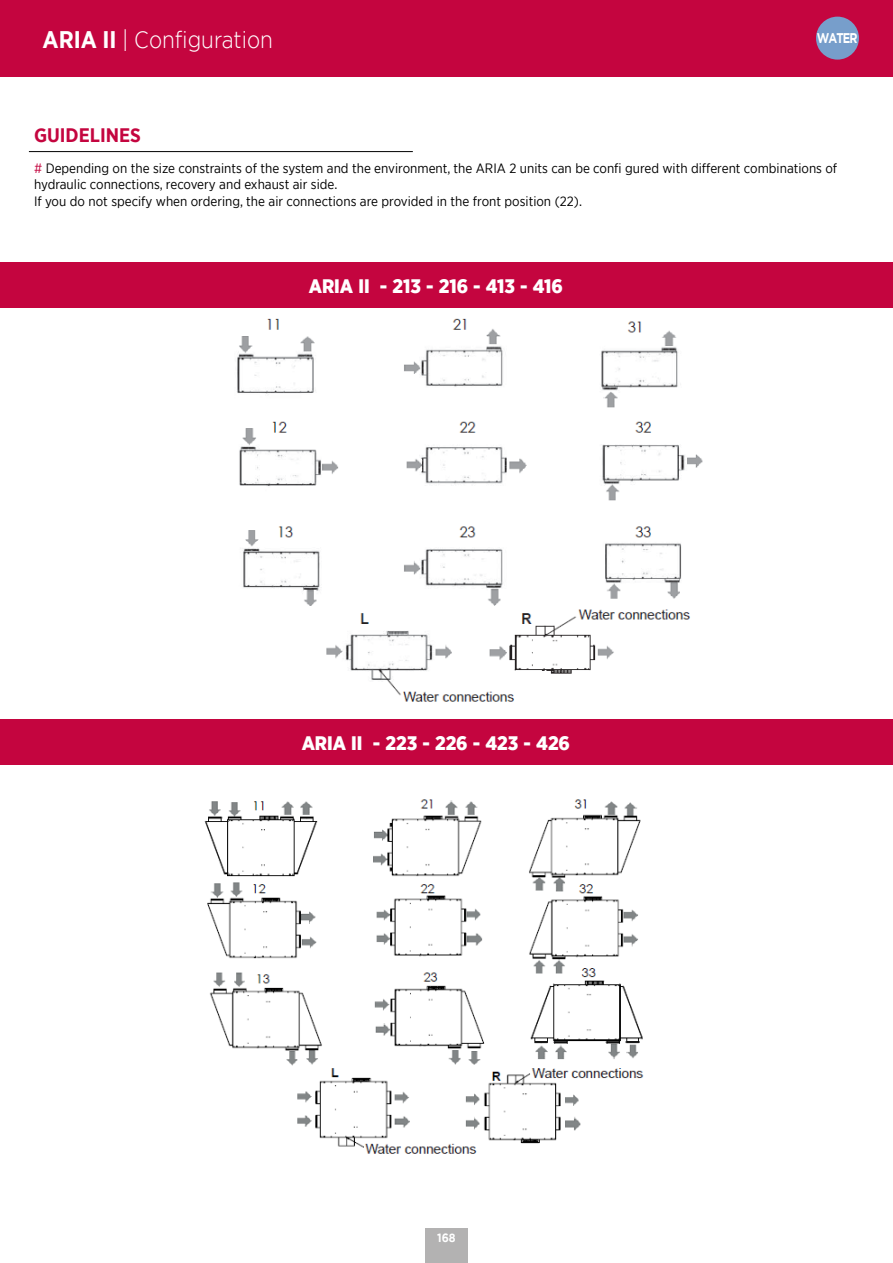
<style>
.page{position:relative;width:893px;height:1263px;background:#fff}
.page>*{position:absolute;margin:0;border:0;box-sizing:border-box;transform-origin:0 0}
.t1{font:300 24px "Gotham Narrow";color:#fff}
.t2{font:900 19.5px "Gotham Narrow";color:#fff}
.t3{font:700 19.5px "Gotham Narrow";color:#c4053f}
.t4{font:700 14.1px "Gotham";letter-spacing:-.08em;color:#fff;scale:.8 1}
.t5{font:13.5px/16.2px "Gotham Narrow";color:#000}
.t6{font:700 12px "Gotham";color:#fff;scale:.9 1}
.s1{font-weight:700}
.s2{color:#c4053f}
</style>
<div class="page">
<div style="left:0;top:0;width:893px;height:77px;background:#c4053f"></div>
<div style="left:816px;top:17px;width:43px;height:43px;background:#779ecb;border-radius:50%"></div>
<div style="left:425px;top:1229px;width:43px;height:34px;background:#b3b2b2"></div>
<img style="left:163px;top:764px;width:567px;height:390px">
<img style="left:237px;top:318px;width:466px;height:384px">
<div style="left:0;top:262px;width:893px;height:46px;background:#c4053f"></div>
<div style="left:0;top:719px;width:893px;height:45px;background:#c4053f"></div>
<hr style="left:29px;top:151px;width:384px;height:1px;background:#000">
<h1 class="t1" style="left:43px;top:29px;width:232px"><span class="s1">ARIA II</span> | Configuration</h1>
<h2 class="t3" style="left:34px;top:126px;width:108px">GUIDELINES</h2>
<p class="t4" style="left:817px;top:30px;width:53px">WATER</p>
<p class="t5" style="left:34px;top:161px;width:805px"><span class="s2">#</span> Depending on the size constraints of the system and the environment, the ARIA 2 units can be confi gured with different combinations of hydraulic connections, recovery and exhaust air side.<br>If you do not specify when ordering, the air connections are provided in the front position (22).</p>
<h2 class="t2" style="left:309px;top:277px;width:256px">ARIA II - 213 - 216 - 413 - 416</h2>
<h2 class="t2" style="left:302px;top:734px;width:270px">ARIA II - 223 - 226 - 423 - 426</h2>
<p class="t6" style="left:437px;top:1231px;width:22px">168</p>
</div>
